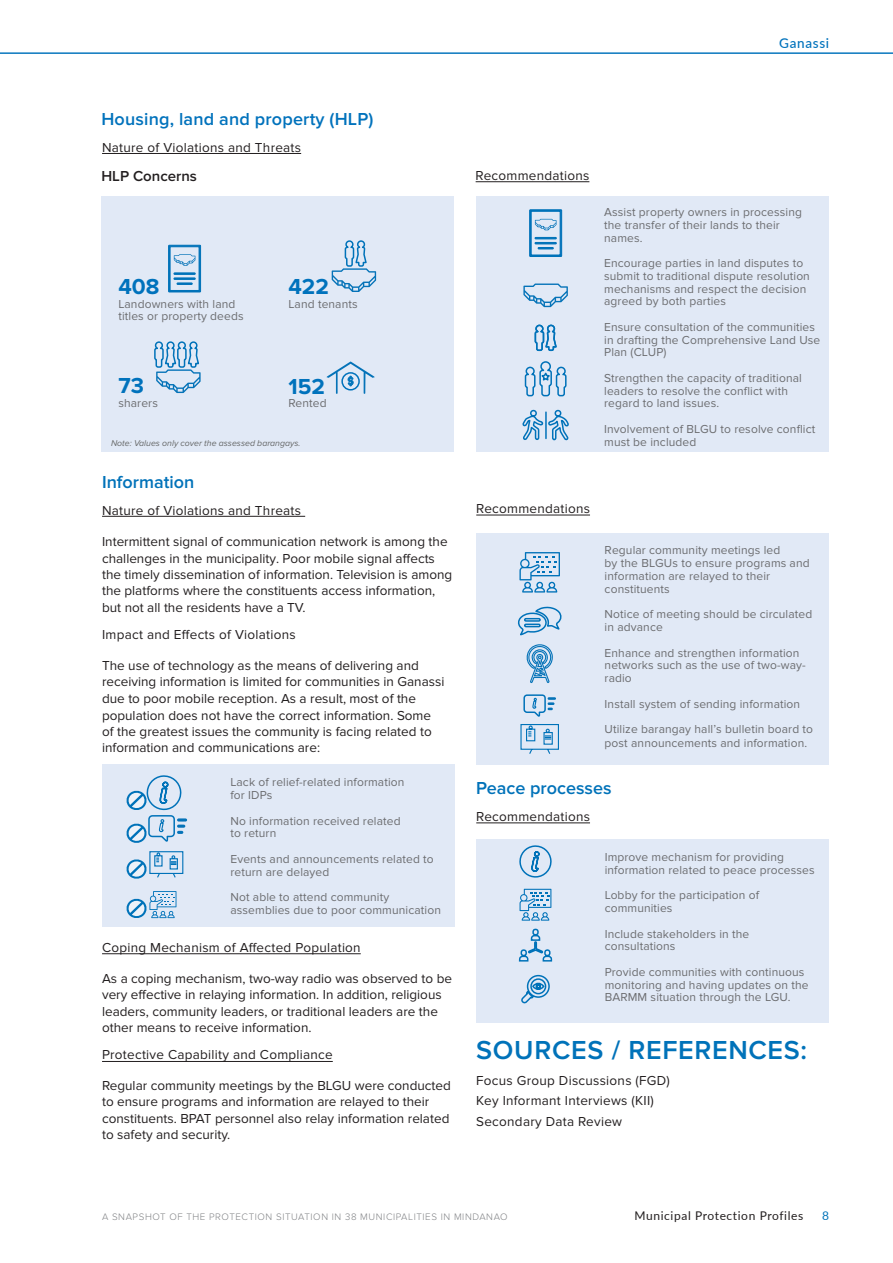
<style>
.page{position:relative;width:893px;height:1263px;background:#fff}
.page>*{position:absolute;margin:0;border:0;box-sizing:border-box;transform-origin:0 0}
.t1{font:600 27px "Proxima Nova";letter-spacing:.025em;color:#0072b9}
.t2{font:700 22.5px "Proxima Nova";color:#0072bc}
.t3{font:600 18px "Proxima Nova";letter-spacing:.01em;color:#0072bc}
.t4{font:600 18px "Proxima Nova";color:#0072b9}
.t5{font:600 15px "Proxima Nova";color:#231f20}
.t6{font:13.5px/16.5px "Proxima Nova";color:#231f20}
.t7{font:13.5px "Proxima Nova";letter-spacing:.02em;color:#231f20}
.t8{font:500 13.5px "Lato";letter-spacing:.05em;color:#0072bc}
.t9{font:12px/12.8px "Proxima Nova";letter-spacing:.01em;color:#6c6d70}
.t10{font:12px "Lato";letter-spacing:.05em;color:#231f20}
.t11{font:12px "Lato";color:#0072b9}
.t12{font:300 9.75px "Proxima Nova";letter-spacing:.06em;color:#808285}
.t13{font:italic 8.7px "Proxima Nova";color:#656767}
</style>
<div class="page">
<hr style="left:476px;top:181px;width:113px;height:1px;background:#231f20">
<hr style="left:102px;top:153px;width:199px;height:1px;background:#231f20">
<div style="left:476px;top:196px;width:353px;height:256px;background:#e1e9f6"></div>
<div style="left:101px;top:197px;width:353px;height:255px;background:#e1e9f6"></div>
<svg style="left:327px;top:362px;width:48px;height:32px"></svg>
<hr style="left:102px;top:516px;width:203px;height:1px;background:#231f20">
<hr style="left:102px;top:953px;width:259px;height:1px;background:#231f20">
<hr style="left:476px;top:515px;width:114px;height:1px;background:#231f20">
<hr style="left:476px;top:823px;width:114px;height:1px;background:#231f20">
<div style="left:476px;top:533px;width:353px;height:231px;background:#e1e9f6"></div>
<div style="left:102px;top:765px;width:353px;height:162px;background:#e1e9f6"></div>
<div style="left:476px;top:839px;width:353px;height:184px;background:#e1e9f6"></div>
<hr style="left:0;top:53px;width:893px;height:1px;background:#0072bc">
<svg style="left:169px;top:245px;width:32px;height:47px"></svg>
<svg style="left:530px;top:210px;width:32px;height:47px"></svg>
<svg style="left:523px;top:284px;width:45px;height:23px"></svg>
<svg style="left:332px;top:240px;width:44px;height:52px"></svg>
<svg style="left:154px;top:341px;width:47px;height:52px"></svg>
<svg style="left:534px;top:324px;width:23px;height:28px"></svg>
<svg style="left:524px;top:361px;width:43px;height:36px"></svg>
<svg style="left:522px;top:409px;width:47px;height:32px"></svg>
<svg style="left:126px;top:775px;width:61px;height:68px"></svg>
<svg style="left:126px;top:851px;width:58px;height:28px"></svg>
<svg style="left:126px;top:891px;width:50px;height:28px"></svg>
<svg style="left:519px;top:552px;width:41px;height:41px"></svg>
<svg style="left:518px;top:606px;width:44px;height:77px"></svg>
<svg style="left:520px;top:694px;width:39px;height:60px"></svg>
<svg style="left:519px;top:845px;width:33px;height:33px"></svg>
<svg style="left:519px;top:889px;width:32px;height:32px"></svg>
<svg style="left:518px;top:928px;width:35px;height:76px"></svg>
<hr style="left:102px;top:1061px;width:231px;height:1px;background:#231f20">
<p class="t8" style="left:779px;top:33px;width:51px">Ganassi</p>
<p class="t3" style="left:101px;top:108px;width:274px">Housing, land and property (HLP)</p>
<p class="t7" style="left:102px;top:139px;width:201px">Nature of Violations and Threats</p>
<p class="t5" style="left:101px;top:168px;width:97px">HLP Concerns</p>
<p class="t2" style="left:118px;top:273px;width:43px">408</p>
<p class="t9" style="left:118px;top:297px;width:127px">Landowners with land titles or property deeds</p>
<p class="t2" style="left:289px;top:273px;width:42px">422</p>
<p class="t9" style="left:289px;top:297px;width:71px">Land tenants</p>
<p class="t2" style="left:118px;top:373px;width:27px">73</p>
<p class="t2" style="left:289px;top:373px;width:38px">152</p>
<p class="t9" style="left:118px;top:396px;width:41px">sharers</p>
<p class="t9" style="left:289px;top:397px;width:40px">Rented</p>
<p class="t13" style="left:111px;top:438px;width:191px">Note: Values only cover the assessed barangays.</p>
<p class="t4" style="left:102px;top:471px;width:94px">Information</p>
<p class="t7" style="left:102px;top:502px;width:201px">Nature of Violations and Threats</p>
<p class="t6" style="left:102px;top:533px;width:352px">Intermittent signal of communication network is among the challenges in the municipality. Poor mobile signal affects the timely dissemination of information. Television is among the platforms where the constituents access information, but not all the residents have a TV.</p>
<p class="t7" style="left:102px;top:626px;width:195px">Impact and Effects of Violations</p>
<p class="t6" style="left:102px;top:657px;width:344px">The use of technology as the means of delivering and receiving information is limited for communities in Ganassi due to poor mobile reception. As a result, most of the population does not have the correct information. Some of the greatest issues the community is facing related to information and communications are:</p>
<p class="t9" style="left:230px;top:776px;width:175px">Lack of relief-related information for IDPs</p>
<p class="t9" style="left:230px;top:814px;width:172px">No information received related to return</p>
<p class="t9" style="left:230px;top:853px;width:205px">Events and announcements related to return are delayed</p>
<p class="t9" style="left:230px;top:891px;width:212px">Not able to attend community assemblies due to poor communication</p>
<p class="t7" style="left:102px;top:940px;width:260px">Coping Mechanism of Affected Population</p>
<p class="t6" style="left:102px;top:971px;width:352px">As a coping mechanism, two-way radio was observed to be very effective in relaying information. In addition, religious leaders, community leaders, or traditional leaders are the other means to receive information.</p>
<p class="t7" style="left:102px;top:1047px;width:232px">Protective Capability and Compliance</p>
<p class="t6" style="left:102px;top:1077px;width:350px">Regular community meetings by the BLGU were conducted to ensure programs and information are relayed to their constituents. BPAT personnel also relay information related to safety and security.</p>
<p class="t7" style="left:476px;top:168px;width:115px">Recommendations</p>
<p class="t9" style="left:604px;top:206px;width:199px">Assist property owners in processing the transfer of their lands to their names.</p>
<p class="t9" style="left:604px;top:257px;width:207px">Encourage parties in land disputes to submit to traditional dispute resolution mechanisms and respect the decision agreed by both parties</p>
<p class="t9" style="left:604px;top:321px;width:218px">Ensure consultation of the communities in drafting the Comprehensive Land Use<br>Plan (CLUP)</p>
<p class="t9" style="left:604px;top:372px;width:199px">Strengthen the capacity of traditional leaders to resolve the conflict with regard to land issues.</p>
<p class="t9" style="left:604px;top:423px;width:213px">Involvement of BLGU to resolve conflict must be included</p>
<p class="t7" style="left:476px;top:501px;width:115px">Recommendations</p>
<p class="t9" style="left:605px;top:544px;width:207px">Regular community meetings led<br>by the BLGUs to ensure programs and information are relayed to their constituents</p>
<p class="t9" style="left:605px;top:608px;width:209px">Notice of meeting should be circulated in advance</p>
<p class="t9" style="left:605px;top:646px;width:203px">Enhance and strengthen information networks such as the use of two-way&shy;radio</p>
<p class="t9" style="left:605px;top:691px;width:210px;line-height:25.5px">Install system of sending information<br>Utilize barangay hall’s bulletin board to</p>
<p class="t9" style="left:605px;top:736px;width:204px">post announcements and information.</p>
<p class="t4" style="left:476px;top:778px;width:137px">Peace processes</p>
<p class="t7" style="left:476px;top:809px;width:115px">Recommendations</p>
<p class="t9" style="left:605px;top:851px;width:211px">Improve mechanism for providing information related to peace processes</p>
<p class="t9" style="left:605px;top:889px;width:156px">Lobby for the participation of communities</p>
<p class="t9" style="left:605px;top:927px;width:146px">Include stakeholders in the consultations</p>
<p class="t9" style="left:605px;top:965px;width:205px;line-height:13.5px">Provide communities with continuous monitoring and having updates on the</p>
<p class="t9" style="left:605px;top:991px;width:187px">BARMM situation through the LGU.</p>
<p class="t1" style="left:476px;top:1034px;width:332px">SOURCES / REFERENCES:</p>
<p class="t7" style="left:476px;top:1072px;width:195px">Focus Group Discussions (FGD)</p>
<p class="t7" style="left:476px;top:1093px;width:179px">Key Informant Interviews (KII)</p>
<p class="t7" style="left:476px;top:1113px;width:147px">Secondary Data Review</p>
<p class="t12" style="left:102px;top:1211px;width:407px">A SNAPSHOT OF THE PROTECTION SITUATION IN 38 MUNICIPALITIES IN MINDANAO</p>
<p class="t10" style="left:635px;top:1207px;width:170px">Municipal Protection Profiles</p>
<p class="t11" style="left:822px;top:1207px;width:8px">8</p>
</div>
